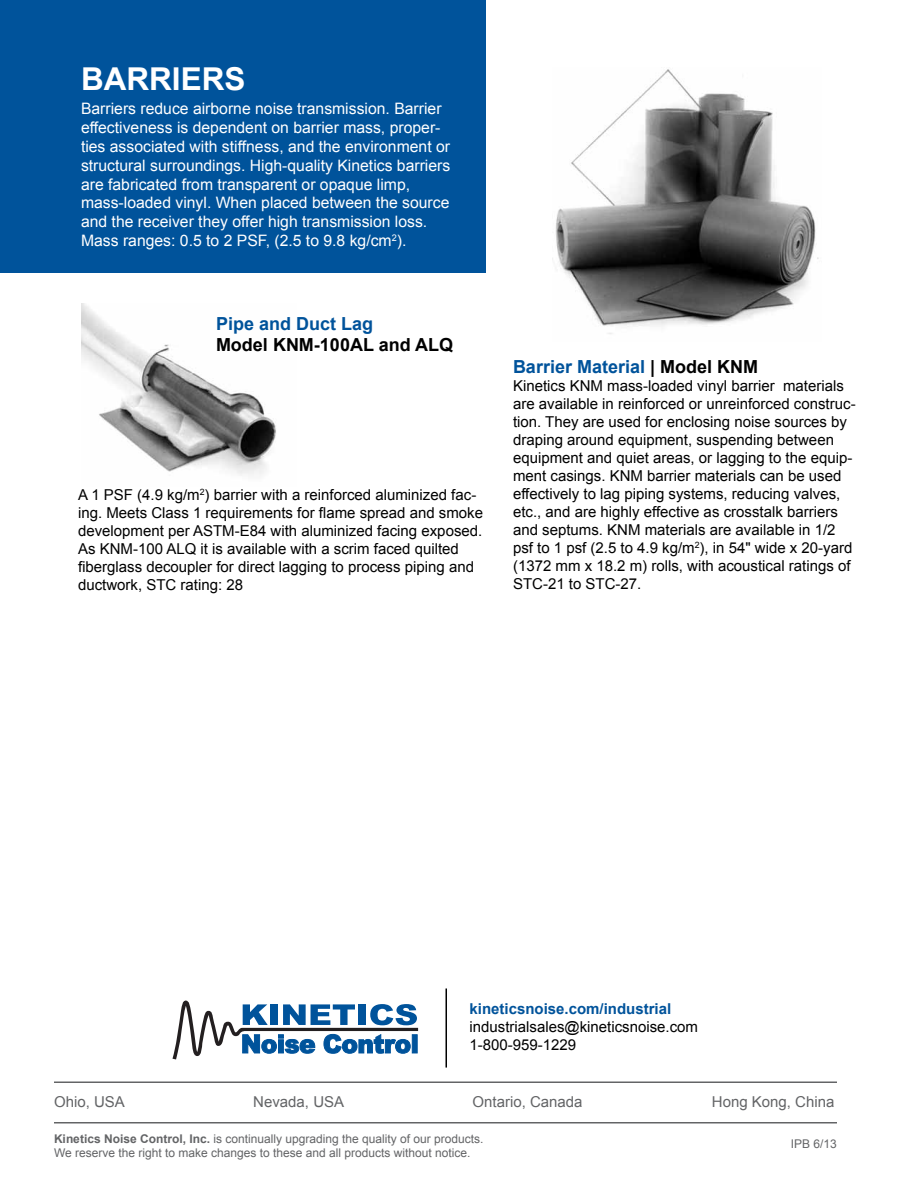
<style>
.page{position:relative;width:918px;height:1188px;background:#fff}
.page>*{position:absolute;margin:0;border:0;box-sizing:border-box;transform-origin:0 0}
.t1{font:700 31.5px "Arial";color:#fff}
.t2{font:700 18px "Arial";color:#00539b}
.t3{font:700 18px "Arial";color:#000}
.t4{font:15.75px/18.9px "Arial";color:#fff}
.t5{font:15px/18px "Arial";color:#000}
.t6{font:15px "Arial";color:#636466}
.t7{font:700 15px "Arial";color:#00539b}
.t8{font:12px/14.4px "Arial";color:#636466}
.s1{color:#000}
.s2{font-weight:700}
</style>
<div class="page">
<svg style="left:173px;top:1001px;width:245px;height:58px"></svg>
<svg style="left:412px;top:1034px;width:5px;height:19px"></svg>
<hr style="left:446px;top:989px;width:1px;height:79px;background:#000">
<hr style="left:54px;top:1082px;width:783px;height:1px;background:#636466">
<hr style="left:54px;top:1122px;width:783px;height:2px;background:#636466">
<img style="left:81px;top:303px;width:195px;height:173px">
<div style="left:0;top:0;width:486px;height:272px;background:#00539b"></div>
<img style="left:552px;top:69px;width:267px;height:265px">
<h1 class="t1" style="left:81px;top:59px;width:166px">BARRIERS</h1>
<p class="t4" style="left:81px;top:99px;width:371px">Barriers reduce airborne noise transmission. Barrier effectiveness is dependent on barrier mass, proper&shy;ties associated with stiffness, and the environment or structural surroundings. High-quality Kinetics barriers are fabricated from transparent or opaque limp, mass-loaded vinyl. When placed between the source and the receiver they offer high transmission loss.<br>Mass ranges: 0.5 to 2 PSF, (2.5 to 9.8 kg/cm<sup>2</sup>).</p>
<p class="t2" style="left:216px;top:311px;width:159px">Pipe and Duct Lag</p>
<p class="t3" style="left:216px;top:333px;width:239px">Model KNM-100AL and ALQ</p>
<p class="t5" style="left:78px;top:486px;width:407px">A 1 PSF (4.9 kg/m<sup>2</sup>) barrier with a reinforced aluminized fac&shy;ing. Meets Class 1 requirements for flame spread and smoke development per ASTM-E84 with aluminized facing exposed.<br>As KNM-100 ALQ it is available with a scrim faced quilted fiberglass decoupler for direct lagging to process piping and ductwork, STC rating: 28</p>
<p class="t2" style="left:513px;top:355px;width:247px">Barrier Material <span class="s1">| Model KNM</span></p>
<p class="t5" style="left:513px;top:377px;width:344px">Kinetics KNM mass-loaded vinyl barrier materials are available in reinforced or unreinforced construc&shy;tion. They are used for enclosing noise sources by draping around equipment, suspending between equipment and quiet areas, or lagging to the equip&shy;ment casings. KNM barrier materials can be used effectively to lag piping systems, reducing valves, etc., and are highly effective as crosstalk barriers and septums. KNM materials are available in 1/2 psf to 1 psf (2.5 to 4.9 kg/m<sup>2</sup>), in 54" wide x 20-yard (1372 mm x 18.2 m) rolls, with acoustical ratings of STC-21 to STC-27.</p>
<p class="t7" style="left:470px;top:999px;width:203px">kineticsnoise.com/industrial</p>
<p class="t5" style="left:470px;top:1018px;width:230px">industrialsales@kineticsnoise.com<br>1-800-959-1229</p>
<p class="t6" style="left:54px;top:1092px;width:72px">Ohio, USA</p>
<p class="t6" style="left:253px;top:1092px;width:92px">Nevada, USA</p>
<p class="t6" style="left:473px;top:1092px;width:112px">Ontario, Canada</p>
<p class="t6" style="left:712px;top:1092px;width:124px">Hong Kong, China</p>
<p class="t8" style="left:54px;top:1131px;width:431px"><span class="s2">Kinetics Noise Control, Inc.</span> is continually upgrading the quality of our products.<br>We reserve the right to make changes to these and all products without notice.</p>
<p class="t8" style="left:791px;top:1137px;width:48px">IPB 6/13</p>
</div>
